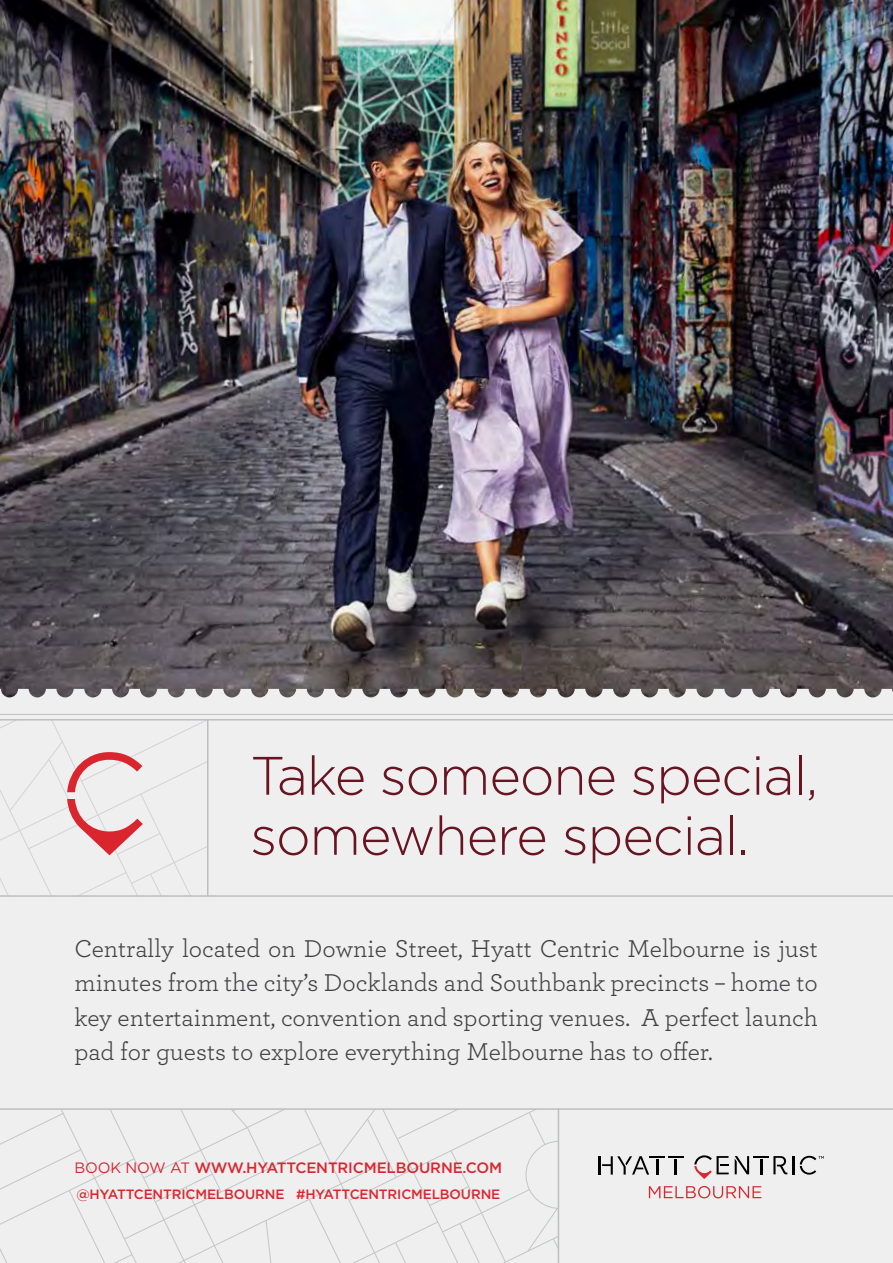
<style>
.page{position:relative;width:893px;height:1263px;background:#fff}
.page>*{position:absolute;margin:0;border:0;box-sizing:border-box;transform-origin:0 0}
.t1{font:300 54px/60px "Gotham";letter-spacing:-.02em;color:#681522}
.t2{font:25.5px/34.5px "Archer";color:#414042;text-align:justify}
.t3{font:500 15px "Gotham";letter-spacing:-.01em;color:#d9272e}
.t4{font:500 13.5px "Gotham";letter-spacing:-.01em;color:#d9272e}
.s1{font-weight:400}
</style>
<div class="page">
<img style="left:0;top:0;width:893px;height:650px">
<img style="left:0;top:650px;width:893px;height:39px">
<div style="left:0;top:689px;width:893px;height:574px;background:#efeff0"></div>
<hr style="left:207px;top:719px;width:1px;height:178px;background:#bcbec0">
<hr style="left:0;top:895px;width:893px;height:2px;background:#bcbec0">
<hr style="left:0;top:719px;width:893px;height:1px;background:#bcbec0">
<hr style="left:0;top:714px;width:893px;height:1px;background:#bcbec0">
<hr style="left:0;top:1108px;width:893px;height:2px;background:#bcbec0">
<hr style="left:558px;top:1108px;width:1px;height:155px;background:#bcbec0">
<svg style="left:649px;top:1186px;width:112px;height:12px"></svg>
<svg style="left:735px;top:1156px;width:59px;height:18px"></svg>
<svg style="left:599px;top:1156px;width:84px;height:18px"></svg>
<svg style="left:694px;top:1155px;width:35px;height:24px"></svg>
<svg style="left:800px;top:1156px;width:24px;height:18px"></svg>
<svg style="left:0;top:720px;width:207px;height:177px"></svg>
<div style="left:0;top:1110px;width:558px;height:153px;background:#efeff0"></div>
<h1 class="t1" style="left:250px;top:744px;width:569px">Take someone special, somewhere special.</h1>
<p class="t2" style="left:75px;top:930px;width:745px">Centrally located on Downie Street, Hyatt Centric Melbourne is just minutes from the city’s Docklands and Southbank precincts – home to key entertainment, convention and sporting venues. A perfect launch pad for guests to explore everything Melbourne has to offer.</p>
<p class="t3" style="left:75px;top:1158px;width:429px"><span class="s1">BOOK NOW AT</span> WWW.HYATTCENTRICMELBOURNE.COM</p>
<p class="t4" style="left:77px;top:1185px;width:425px">@HYATTCENTRICMELBOURNE #HYATTCENTRICMELBOURNE</p>
</div>
